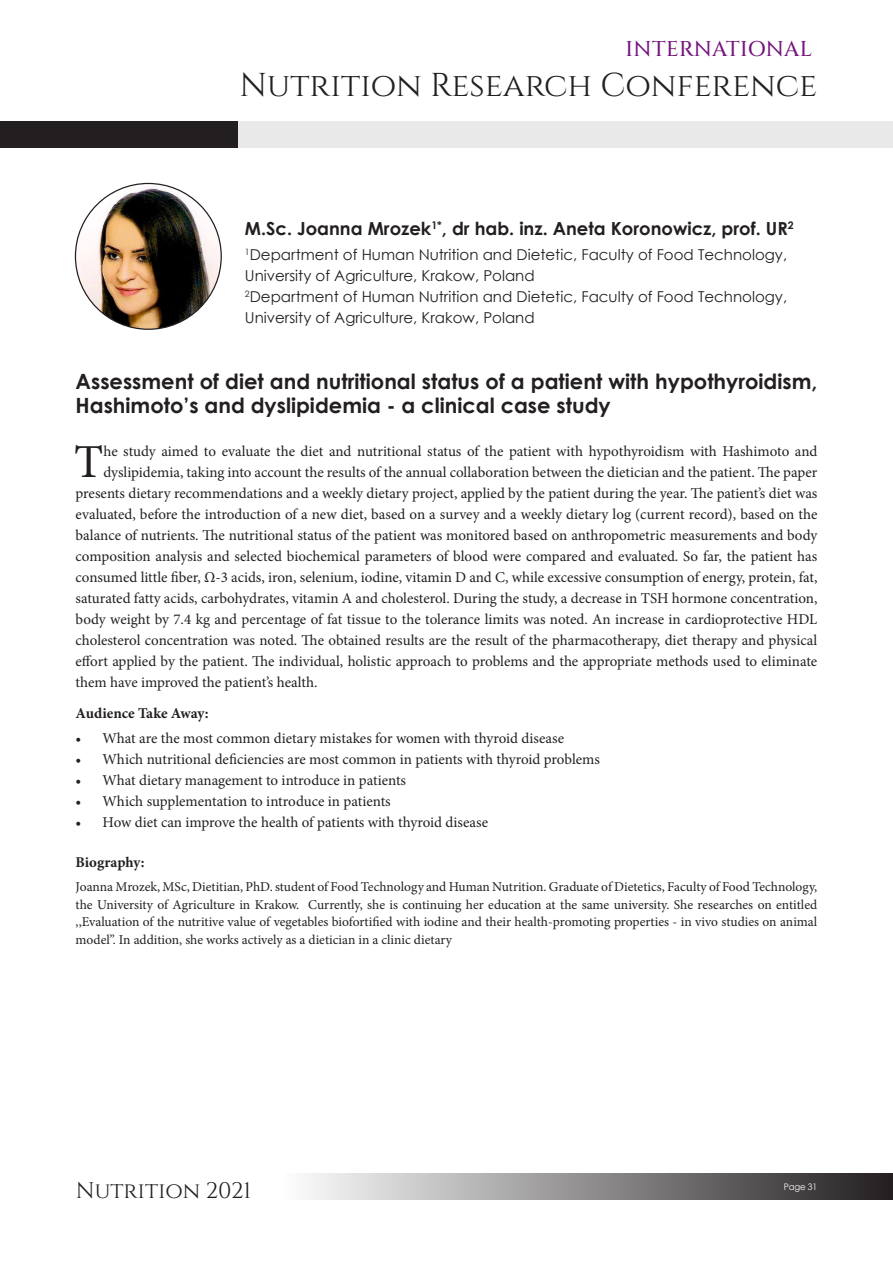
<style>
.page{position:relative;width:893px;height:1263px;background:#fff}
.page>*{position:absolute;margin:0;border:0;box-sizing:border-box;transform-origin:0 0}
.Keynote_Affiliation{font:47.25px "Minion Pro";color:#231f20}
.t1{font:33px "Cinzel";color:#231f20}
.t2{font:22.5px "Cinzel";color:#231f20}
.t3{font:500 21.3px "Cinzel";letter-spacing:.01em;color:#75147d}
.Keynote_Title{font:700 21px/24px "Century Gothic";color:#231f20}
.Keynote_Title-2{font:700 18px "Century Gothic";color:#231f20}
.Keynote_Affiliation-2{font:15px "Minion Pro";color:#231f20}
.Keynote_Affiliation-3{font:15px/21px "Century Gothic";color:#231f20}
.Keynote_Affiliation-4{font:700 15px "Minion Pro";color:#231f20}
.Biography_Heading_Co{font:700 14.85px "Minion Pro";color:#231f20}
.Keynote_Affiliation-5{font:13.5px/17.9px "Minion Pro";color:#231f20;text-align:justify}
.t4{font:9px "Century Gothic";letter-spacing:-.01em;color:#fff;scale:.95 1}
</style>
<div class="page">
<div style="left:284px;top:1173px;width:609px;height:26px;background:linear-gradient(to right,#fdfdfd,#231f20)"></div>
<div style="left:0;top:121px;width:893px;height:27px;background:#e9e9e9"></div>
<div style="left:0;top:121px;width:237px;height:27px;background:#231f20"></div>
<img style="left:75px;top:183px;width:146px;height:146px;border-radius:73px">
<h3 class="t3" style="left:626px;top:35px;width:188px">INTERNATIONAL</h3>
<h2 class="t1" style="left:239px;top:63px;width:579px">Nutrition Research Conference</h2>
<p class="Keynote_Title-2" style="left:245px;top:215px;width:550px">M.Sc. Joanna Mrozek<sup>1*</sup>, dr hab. inz. Aneta Koronowicz, prof. UR<sup>2</sup></p>
<p class="Keynote_Affiliation-3" style="left:245px;top:244px;width:544px"><sup>1</sup>Department of Human Nutrition and Dietetic, Faculty of Food Technology,<br>University of Agriculture, Krakow, Poland</p>
<p class="Keynote_Affiliation-3" style="left:245px;top:286px;width:544px"><sup>2</sup>Department of Human Nutrition and Dietetic, Faculty of Food Technology,<br>University of Agriculture, Krakow, Poland</p>
<p class="Keynote_Title" style="left:76px;top:369px;width:743px">Assessment of diet and nutritional status of a patient with hypothyroidism,<br>Hashimoto’s and dyslipidemia - a clinical case study</p>
<p class="Keynote_Affiliation" style="left:74px;top:430px;width:31px">T</p>
<p class="Keynote_Affiliation-2" style="left:103px;top:441px;width:715px">he study aimed to evaluate the diet and nutritional status of the patient with hypothyroidism with Hashimoto and</p>
<p class="Keynote_Affiliation-2" style="left:103px;top:462px;width:715px">dyslipidemia, taking into account the results of the annual collaboration between the dietician and the patient. The paper</p>
<p class="Keynote_Affiliation-2" style="left:76px;top:483px;width:743px">presents dietary recommendations and a weekly dietary project, applied by the patient during the year. The patient’s diet was</p>
<p class="Keynote_Affiliation-2" style="left:76px;top:504px;width:743px">evaluated, before the introduction of a new diet, based on a survey and a weekly dietary log (current record), based on the</p>
<p class="Keynote_Affiliation-2" style="left:76px;top:525px;width:743px">balance of nutrients. The nutritional status of the patient was monitored based on anthropometric measurements and body</p>
<p class="Keynote_Affiliation-2" style="left:76px;top:546px;width:743px">composition analysis and selected biochemical parameters of blood were compared and evaluated. So far, the patient has</p>
<p class="Keynote_Affiliation-2" style="left:76px;top:567px;width:743px">consumed little fiber, Ω-3 acids, iron, selenium, iodine, vitamin D and C, while excessive consumption of energy, protein, fat,</p>
<p class="Keynote_Affiliation-2" style="left:76px;top:588px;width:743px">saturated fatty acids, carbohydrates, vitamin A and cholesterol. During the study, a decrease in TSH hormone concentration,</p>
<p class="Keynote_Affiliation-2" style="left:76px;top:609px;width:743px">body weight by 7.4 kg and percentage of fat tissue to the tolerance limits was noted. An increase in cardioprotective HDL</p>
<p class="Keynote_Affiliation-2" style="left:76px;top:630px;width:743px">cholesterol concentration was noted. The obtained results are the result of the pharmacotherapy, diet therapy and physical</p>
<p class="Keynote_Affiliation-2" style="left:76px;top:651px;width:743px">effort applied by the patient. The individual, holistic approach to problems and the appropriate methods used to eliminate</p>
<p class="Keynote_Affiliation-2" style="left:76px;top:672px;width:244px">them have improved the patient’s health.</p>
<p class="Keynote_Affiliation-4" style="left:76px;top:703px;width:135px">Audience Take Away:</p>
<p class="Keynote_Affiliation-2" style="left:76px;top:729px;width:490px">• What are the most common dietary mistakes for women with thyroid disease</p>
<p class="Keynote_Affiliation-2" style="left:76px;top:750px;width:526px">• Which nutritional deficiencies are most common in patients with thyroid problems</p>
<p class="Keynote_Affiliation-2" style="left:76px;top:771px;width:332px">• What dietary management to introduce in patients</p>
<p class="Keynote_Affiliation-2" style="left:76px;top:792px;width:317px">• Which supplementation to introduce in patients</p>
<p class="Keynote_Affiliation-2" style="left:76px;top:813px;width:414px">• How diet can improve the health of patients with thyroid disease</p>
<p class="Biography_Heading_Co" style="left:76px;top:851px;width:70px">Biography:</p>
<p class="Keynote_Affiliation-5" style="left:76px;top:877px;width:743px">Joanna Mrozek, MSc, Dietitian, PhD. student of Food Technology and Human Nutrition. Graduate of Dietetics, Faculty of Food Technology, the University of Agriculture in Krakow. Currently, she is continuing her education at the same university. She researches on entitled ,,Evaluation of the nutritive value of vegetables biofortified with iodine and their health-promoting properties - in vivo studies on animal model”. In addition, she works actively as a dietician in a clinic dietary</p>
<h3 class="t2" style="left:76px;top:1175px;width:177px">Nutrition 2021</h3>
<p class="t4" style="left:784px;top:1180px;width:37px">Page 31</p>
</div>
